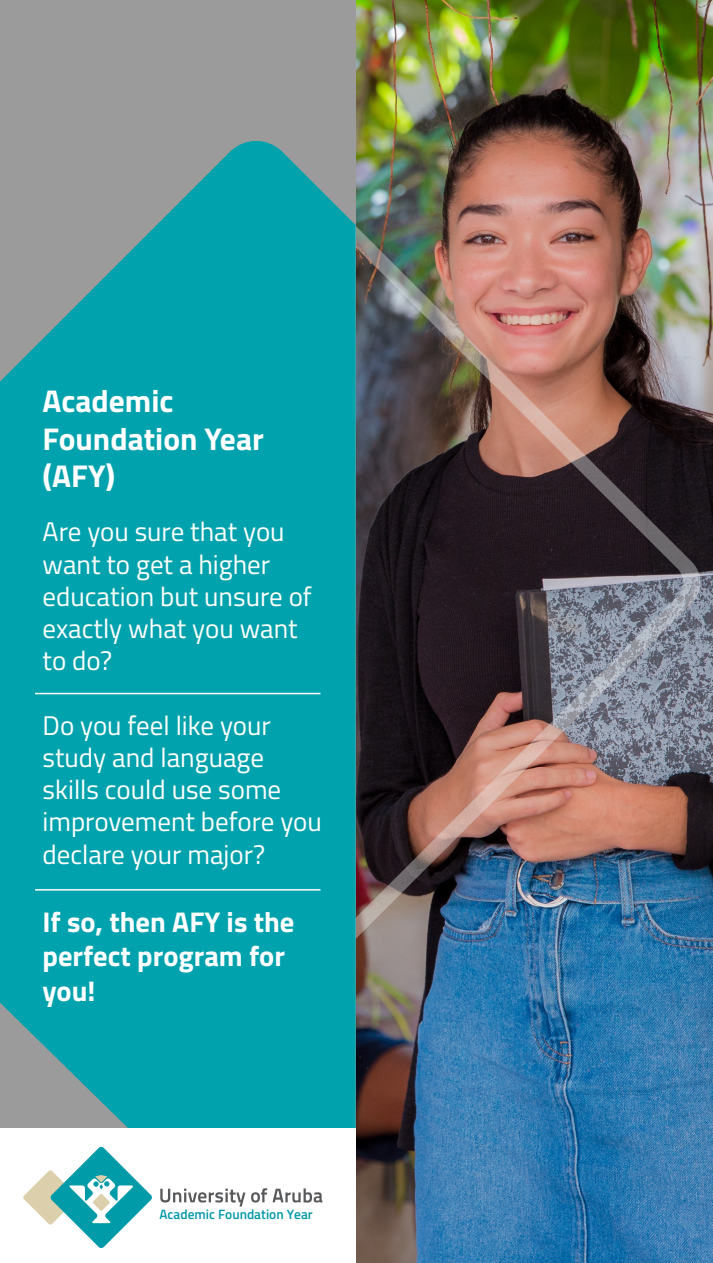
<style>
.page{position:relative;width:713px;height:1263px;background:#fff}
.page>*{position:absolute;margin:0;border:0;box-sizing:border-box;transform-origin:0 0}
.t1{font:700 31.5px/37.8px "Titillium";color:#fff}
.t2{font:700 28.5px/34.2px "Titillium";color:#fff}
.t3{font:27px/32.2px "Titillium";color:#fff}
.t4{font:600 13.5px "Titillium";color:#0099a7}
</style>
<div class="page">
<img style="left:355px;top:0;width:357px;height:1263px">
<div style="left:0;top:0;width:355px;height:1263px;background:#9a9b9a"></div>
<img style="left:355px;top:224px;width:345px;height:717px">
<svg style="left:0;top:141px;width:355px;height:987px;background:#0fa1ab"></svg>
<svg style="left:0;top:1002px;width:128px;height:126px"></svg>
<div style="left:0;top:1128px;width:355px;height:135px;background:#fff"></div>
<hr style="left:35px;top:693px;width:285px;height:1px;background:#fff">
<hr style="left:35px;top:889px;width:285px;height:2px;background:#fff">
<svg style="left:160px;top:1189px;width:85px;height:18px"></svg>
<svg style="left:251px;top:1188px;width:71px;height:15px"></svg>
<svg style="left:23px;top:1147px;width:129px;height:101px"></svg>
<p class="t1" style="left:43px;top:380px;width:223px">Academic<br>Foundation Year (AFY)</p>
<p class="t3" style="left:43px;top:514px;width:271px">Are you sure that you want to get a higher education but unsure of exactly what you want to do?</p>
<p class="t3" style="left:43px;top:708px;width:281px">Do you feel like your study and language skills could use some improvement before you declare your major?</p>
<p class="t2" style="left:43px;top:904px;width:253px">If so, then AFY is the perfect program for you!</p>
<p class="t4" style="left:159px;top:1204px;width:155px">Academic Foundation Year</p>
</div>
